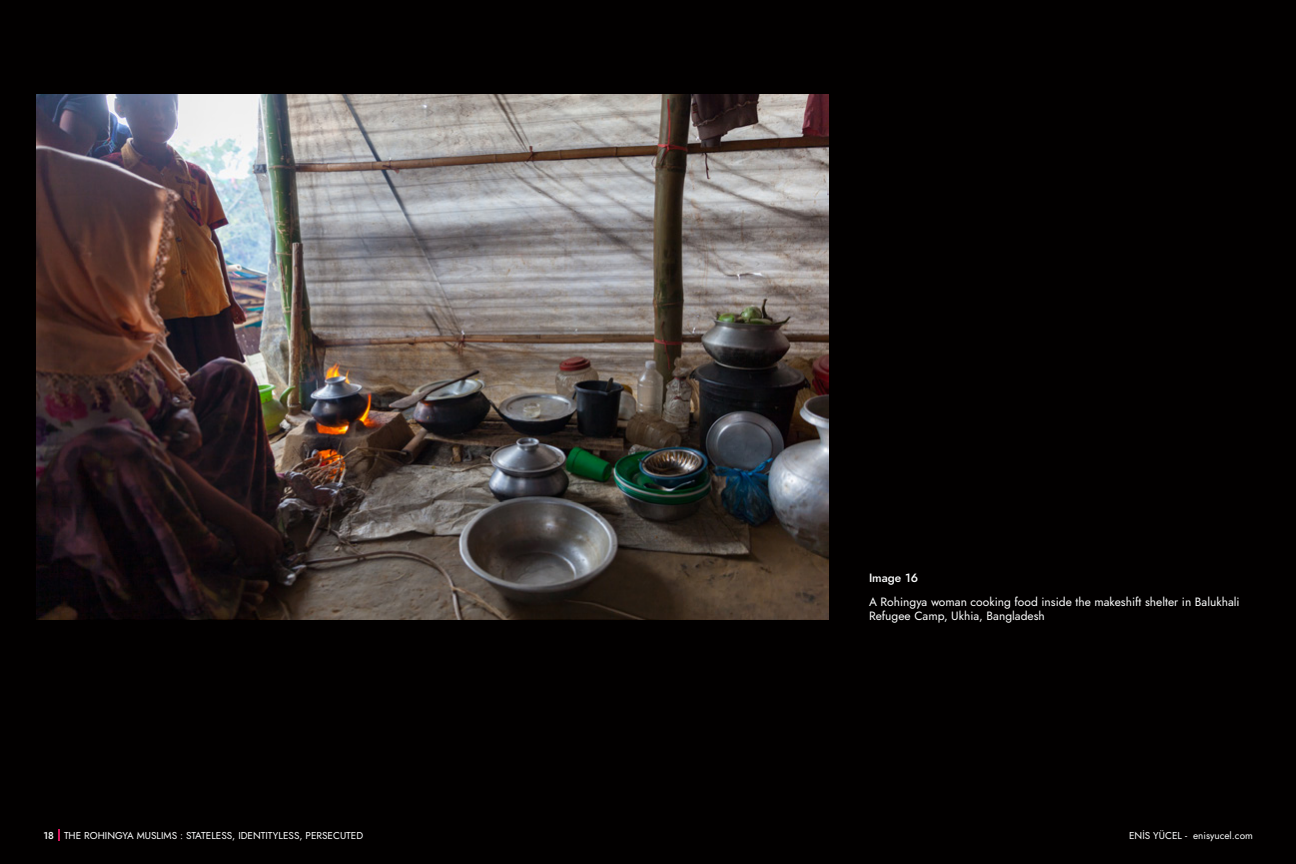
<style>
.page{position:relative;width:1296px;height:864px;background:#020000}
.page>*{position:absolute;margin:0;border:0;box-sizing:border-box;transform-origin:0 0}
.t1{font:12px/14.4px "Jost";color:#fff}
.t2{font:500 12px "Jost";color:#fff}
.t3{font:10px "Jost";color:#fff}
.s1{font-weight:500}
</style>
<div class="page">
<svg style="left:58px;top:829px;width:1px;height:12px"></svg>
<img style="left:36px;top:94px;width:793px;height:526px">
<p class="t2" style="left:869px;top:569px;width:51px">Image 16</p>
<p class="t1" style="left:869px;top:594px;width:372px">A Rohingya woman cooking food inside the makeshift shelter in Balukhali<br>Refugee Camp, Ukhia, Bangladesh</p>
<p class="t3" style="left:43px;top:829px;width:321px"><span class="s1">18</span> THE ROHINGYA MUSLIMS : STATELESS, IDENTITYLESS, PERSECUTED</p>
<p class="t3" style="left:1129px;top:828px;width:125px">ENİS YÜCEL - enisyucel.com</p>
</div>
